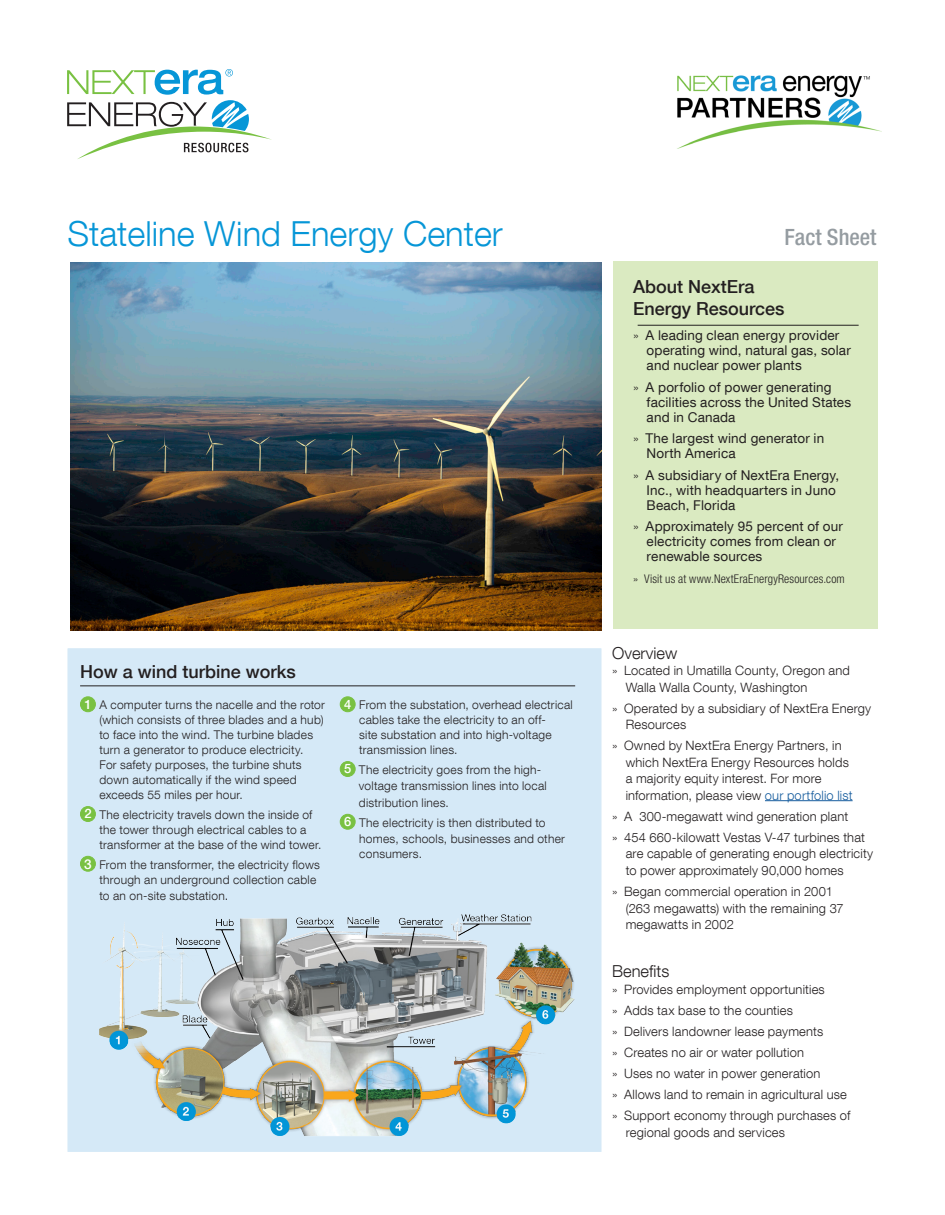
<style>
.page{position:relative;width:945px;height:1215px;background:#fff}
.page>*{position:absolute;margin:0;border:0;box-sizing:border-box;transform-origin:0 0}
.t1{font:300 34.5px "Helvetica Neue LT Com";color:#0696d7}
.t2{font:500 condensed 22.5px "Helvetica Neue LT Com";color:#959ca1}
.t3{font:500 18px/22.5px "Helvetica Neue LT Com";color:#231f20}
.main_box_sub{font:300 16.5px "Helvetica Neue LT Com";color:#231f20}
.Bodycopy{font:300 16.5px "Helvetica Neue LT Com";color:#231f20}
.t4{font:13.5px/15px "Helvetica Neue LT Com";letter-spacing:.01em;color:#231f20}
.t5{font:500 13.5px "Helvetica Neue LT Com";color:#fff}
.t6{font:300 12.9px/16.5px "Helvetica Neue LT Com";letter-spacing:.015em;color:#231f20}
.t7{font:500 12.9px "Helvetica Neue LT Com";color:#fff}
.box_bullets{font:300 12px/15px "Helvetica Neue LT Com";letter-spacing:.02em;color:#231f20}
.t8{font:300 condensed 12px "Helvetica Neue LT Com";letter-spacing:.01em;color:#231f20}
.s1{font-size:12.9px}
.s2{font-weight:300}
.s3{font-stretch:normal}
.s4{color:#175d9e}
</style>
<div class="page">
<div style="left:66px;top:647px;width:537px;height:506px;background:#d5e9f7;border:2px solid #fff"></div>
<div style="left:613px;top:262px;width:264px;height:367px;background:#daeac1"></div>
<img style="left:76px;top:860px;width:523px;height:293px">
<img style="left:70px;top:262px;width:531px;height:368px">
<div style="left:80px;top:697px;width:15px;height:15px;background:#79c142;border-radius:50%"></div>
<div style="left:80px;top:696px;width:16px;height:16px;border:1px solid #79c142;border-radius:50%"></div>
<div style="left:80px;top:807px;width:15px;height:14px;background:#79c142;border-radius:50%"></div>
<div style="left:80px;top:806px;width:16px;height:16px;border:1px solid #79c142;border-radius:50%"></div>
<div style="left:80px;top:856px;width:15px;height:15px;background:#79c142;border-radius:50%"></div>
<div style="left:80px;top:856px;width:16px;height:16px;border:1px solid #79c142;border-radius:50%"></div>
<div style="left:340px;top:697px;width:15px;height:15px;background:#79c142;border-radius:50%"></div>
<div style="left:340px;top:696px;width:16px;height:16px;border:1px solid #79c142;border-radius:50%"></div>
<div style="left:340px;top:762px;width:15px;height:14px;background:#79c142;border-radius:50%"></div>
<div style="left:340px;top:761px;width:16px;height:16px;border:1px solid #79c142;border-radius:50%"></div>
<div style="left:340px;top:814px;width:15px;height:15px;background:#79c142;border-radius:50%"></div>
<div style="left:340px;top:814px;width:16px;height:16px;border:1px solid #79c142;border-radius:50%"></div>
<hr style="left:80px;top:686px;width:495px;height:1px;background:#231f20">
<svg style="left:67px;top:69px;width:205px;height:90px"></svg>
<hr style="left:638px;top:325px;width:221px;height:1px;background:#231f20">
<img style="left:677px;top:75px;width:205px;height:74px">
<hr style="left:765px;top:800px;width:88px;height:1px;background:#175d9e">
<p class="t1" style="left:67px;top:213px;width:437px">Stateline Wind Energy Center</p>
<h3 class="t3" style="left:80px;top:660px;width:217px">How a wind turbine works</h3>
<p class="t7" style="left:84px;top:696px;width:9px">1</p>
<p class="box_bullets" style="left:99px;top:697px;width:227px">A computer turns the nacelle and the rotor (which consists of three blades and a hub) to face into the wind. The turbine blades turn a generator to produce electricity.<br>For safety purposes, the turbine shuts down automatically if the wind speed exceeds 55 miles per hour.</p>
<p class="t7" style="left:84px;top:806px;width:9px">2</p>
<p class="box_bullets" style="left:99px;top:807px;width:223px">The electricity travels down the inside of the tower through electrical cables to a transformer at the base of the wind tower.</p>
<p class="box_bullets" style="left:99px;top:857px;width:222px">From the transformer, the electricity flows through an underground collection cable</p>
<p class="box_bullets" style="left:99px;top:888px;width:130px">to an on-site substation<span class="s1">.</span></p>
<p class="t5" style="left:84px;top:856px;width:9px">3</p>
<p class="t7" style="left:344px;top:696px;width:9px">4</p>
<p class="box_bullets" style="left:359px;top:697px;width:215px">From the substation, overhead electrical cables take the electricity to an off-<br>site substation and into high-voltage transmission lines.</p>
<p class="t7" style="left:344px;top:761px;width:9px">5</p>
<p class="box_bullets" style="left:359px;top:761px;width:189px;line-height:16.5px">The electricity goes from the high&shy;voltage transmission lines into local distribution lines.</p>
<p class="t7" style="left:344px;top:814px;width:9px">6</p>
<p class="box_bullets" style="left:359px;top:814px;width:207px;line-height:16.5px">The electricity is then distributed to homes, schools, businesses and other</p>
<p class="box_bullets" style="left:359px;top:846px;width:64px">consumers.</p>
<h2 class="t2" style="left:785px;top:224px;width:94px">Fact Sheet</h2>
<h3 class="t3" style="left:633px;top:275px;width:153px">About NextEra<br>Energy Resources</h3>
<p class="t4" style="left:647px;top:328px;width:206px;text-indent:-14px"><span class="s2">»</span> A leading clean energy provider operating wind, natural gas, solar and nuclear power plants</p>
<p class="t4" style="left:647px;top:379px;width:206px;text-indent:-14px"><span class="s2">»</span> A porfolio of power generating facilities across the United States and in Canada</p>
<p class="t4" style="left:647px;top:431px;width:179px;text-indent:-14px"><span class="s2">»</span> The largest wind generator in<br>North America</p>
<p class="t4" style="left:647px;top:467px;width:194px;text-indent:-14px"><span class="s2">»</span> A subsidiary of NextEra Energy,<br>Inc., with headquarters in Juno<br>Beach, Florida</p>
<p class="t4" style="left:647px;top:519px;width:198px;text-indent:-14px"><span class="s2">»</span> Approximately 95 percent of our electricity comes from clean or renewable sources</p>
<p class="t8" style="left:633px;top:571px;width:213px"><span class="s3">»</span> Visit us at www.NextEraEnergyResources.com</p>
<p class="main_box_sub" style="left:612px;top:643px;width:67px">Overview</p>
<p class="t6" style="left:626px;top:662px;width:226px;text-indent:-14px">» Located in Umatilla County, Oregon and<br>Walla Walla County, Washington</p>
<p class="t6" style="left:626px;top:700px;width:247px;text-indent:-14px">» Operated by a subsidiary of NextEra Energy<br>Resources</p>
<p class="t6" style="left:626px;top:737px;width:228px;text-indent:-14px">» Owned by NextEra Energy Partners, in which NextEra Energy Resources holds a majority equity interest. For more information, please view <span class="s4">our portfolio list</span></p>
<p class="t6" style="left:612px;top:808px;width:237px">» A 300-megawatt wind generation plant</p>
<p class="t6" style="left:626px;top:829px;width:249px;text-indent:-14px">» 454 660-kilowatt Vestas V-47 turbines that are capable of generating enough electricity to power approximately 90,000 homes</p>
<p class="t6" style="left:626px;top:883px;width:220px;text-indent:-14px">» Began commercial operation in 2001 (263 megawatts) with the remaining 37 megawatts in 2002</p>
<p class="Bodycopy" style="left:612px;top:961px;width:59px">Benefits</p>
<p class="t6" style="left:612px;top:981px;width:214px">» Provides employment opportunities</p>
<p class="t6" style="left:612px;top:1002px;width:182px">» Adds tax base to the counties</p>
<p class="t6" style="left:612px;top:1023px;width:213px">» Delivers landowner lease payments</p>
<p class="t6" style="left:612px;top:1044px;width:193px">» Creates no air or water pollution</p>
<p class="t6" style="left:612px;top:1065px;width:210px">» Uses no water in power generation</p>
<p class="t6" style="left:612px;top:1086px;width:236px">» Allows land to remain in agricultural use</p>
<p class="t6" style="left:626px;top:1107px;width:226px;text-indent:-14px">» Support economy through purchases of regional goods and services</p>
</div>
